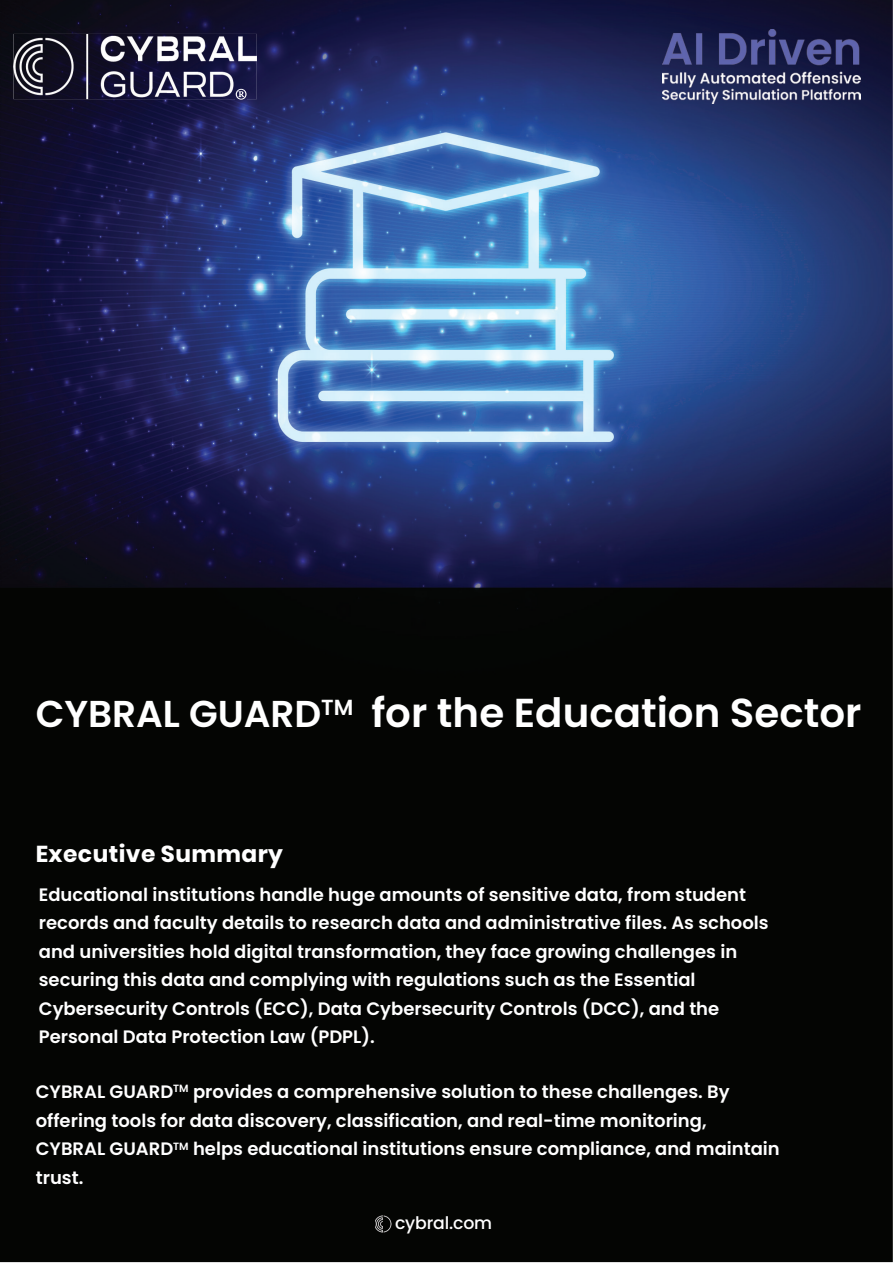
<style>
.page{position:relative;width:893px;height:1263px;background:#fff}
.page>*{position:absolute;margin:0;border:0;box-sizing:border-box;transform-origin:0 0}
.t1{font:600 40.35px "Poppins";color:#fff}
.t2{font:700 22.95px "Poppins";letter-spacing:.02em;color:#fff}
.t3{font:600 18px/28.5px "Poppins";color:#fff}
.t4{font:500 17.25px "Poppins";letter-spacing:-.01em;color:#fff}
.s1{font-size:37.35px}
</style>
<div class="page">
<img style="left:0;top:0;width:893px;height:1262px">
<img style="left:375px;top:1215px;width:17px;height:17px">
<img style="left:13px;top:34px;width:244px;height:65px">
<svg style="left:236px;top:89px;width:11px;height:10px"></svg>
<img style="left:662px;top:30px;width:198px;height:73px">
<h1 class="t1" style="left:36px;top:689px;width:827px"><span class="s1">CYBRAL GUARD</span><sup>TM</sup> for the Education Sector</h1>
<p class="t2" style="left:36px;top:841px;width:249px">Executive Summary</p>
<p class="t3" style="left:39px;top:880px;width:731px">Educational institutions handle huge amounts of sensitive data, from student records and faculty details to research data and administrative files. As schools and universities hold digital transformation, they face growing challenges in securing this data and complying with regulations such as the Essential Cybersecurity Controls (ECC), Data Cybersecurity Controls (DCC), and the Personal Data Protection Law (PDPL).</p>
<p class="t3" style="left:36px;top:1078px;width:746px">CYBRAL GUARD<sup>TM</sup> provides a comprehensive solution to these challenges. By offering tools for data discovery, classification, and real-time monitoring, CYBRAL GUARD<sup>TM</sup> helps educational institutions ensure compliance, and maintain trust.</p>
<p class="t4" style="left:395px;top:1213px;width:99px">cybral.com</p>
</div>
